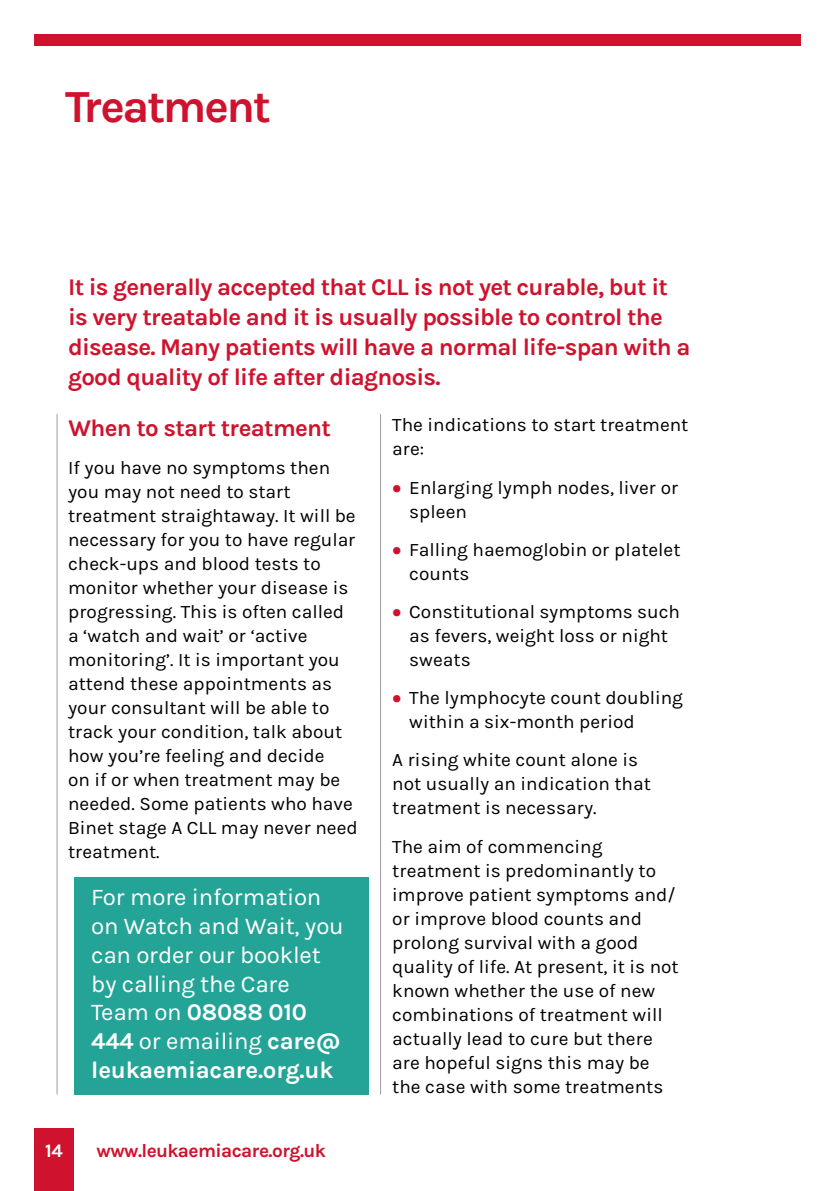
<style>
.page{position:relative;width:840px;height:1191px;background:#fff}
.page>*{position:absolute;margin:0;border:0;box-sizing:border-box;transform-origin:0 0}
.t1{font:700 46px "Karla";letter-spacing:-.05em;color:#cf122d}
.t2{font:700 24px/30px "Karla";letter-spacing:-.03em;color:#cf122d}
.t3{font:24px/28.8px "Karla";letter-spacing:-.01em;color:#fff}
.t4{font:19px/24px "Karla";color:#000}
.t5{font:700 19px "Karla";letter-spacing:-.03em;color:#cf122d}
.t6{font:700 19px "Karla";color:#fff}
.s1{font-weight:700}
.s2{font-family:"Myriad Pro";font-weight:700;font-size:28px;color:#cf122d}
</style>
<div class="page">
<div style="left:34px;top:1128px;width:40px;height:63px;background:#cf122d"></div>
<hr style="left:57px;top:414px;width:1px;height:680px;background:#9d9d9c">
<hr style="left:380px;top:414px;width:1px;height:680px;background:#9d9d9c">
<div style="left:34px;top:34px;width:765px;height:11px;background:#cf122d"></div>
<div style="left:74px;top:877px;width:294px;height:217px;background:#23a496"></div>
<h1 class="t1" style="left:65px;top:80px;width:207px">Treatment</h1>
<p class="t2" style="left:68px;top:272px;width:623px">It is generally accepted that CLL is not yet curable, but it is very treatable and it is usually possible to control the disease. Many patients will have a normal life-span with a good quality of life after diagnosis.</p>
<p class="t2" style="left:68px;top:413px;width:264px">When to start treatment</p>
<p class="t4" style="left:68px;top:456px;width:291px">If you have no symptoms then you may not need to start treatment straightaway. It will be necessary for you to have regular check-ups and blood tests to monitor whether your disease is progressing. This is often called a ‘watch and wait’ or ‘active monitoring’. It is important you attend these appointments as your consultant will be able to track your condition, talk about how you’re feeling and decide<br>on if or when treatment may be needed. Some patients who have<br>Binet stage A CLL may never need treatment.</p>
<p class="t3" style="left:91px;top:883px;width:254px">For more information on Watch and Wait, you can order our booklet by calling the Care<br>Team on <span class="s1">08088 010<br>444</span> or emailing <span class="s1">care@ leukaemiacare.org.uk</span></p>
<p class="t6" style="left:45px;top:1140px;width:19px">14</p>
<p class="t5" style="left:96px;top:1140px;width:231px">www.leukaemiacare.org.uk</p>
<p class="t4" style="left:392px;top:413px;width:297px">The indications to start treatment are:</p>
<p class="t4" style="left:409px;top:475px;width:270px;text-indent:-17px"><span class="s2">•</span> Enlarging lymph nodes, liver or spleen</p>
<p class="t4" style="left:409px;top:538px;width:272px;text-indent:-17px"><span class="s2">•</span> Falling haemoglobin or platelet counts</p>
<p class="t4" style="left:409px;top:600px;width:272px;text-indent:-17px"><span class="s2">•</span> Constitutional symptoms such as fevers, weight loss or night sweats</p>
<p class="t4" style="left:409px;top:686px;width:275px;text-indent:-17px"><span class="s2">•</span> The lymphocyte count doubling within a six-month period</p>
<p class="t4" style="left:392px;top:748px;width:260px">A rising white count alone is not usually an indication that treatment is necessary.</p>
<p class="t4" style="left:392px;top:834px;width:288px">The aim of commencing treatment is predominantly to improve patient symptoms and/ or improve blood counts and prolong survival with a good quality of life. At present, it is not known whether the use of new combinations of treatment will actually lead to cure but there are hopeful signs this may be the case with some treatments</p>
</div>
